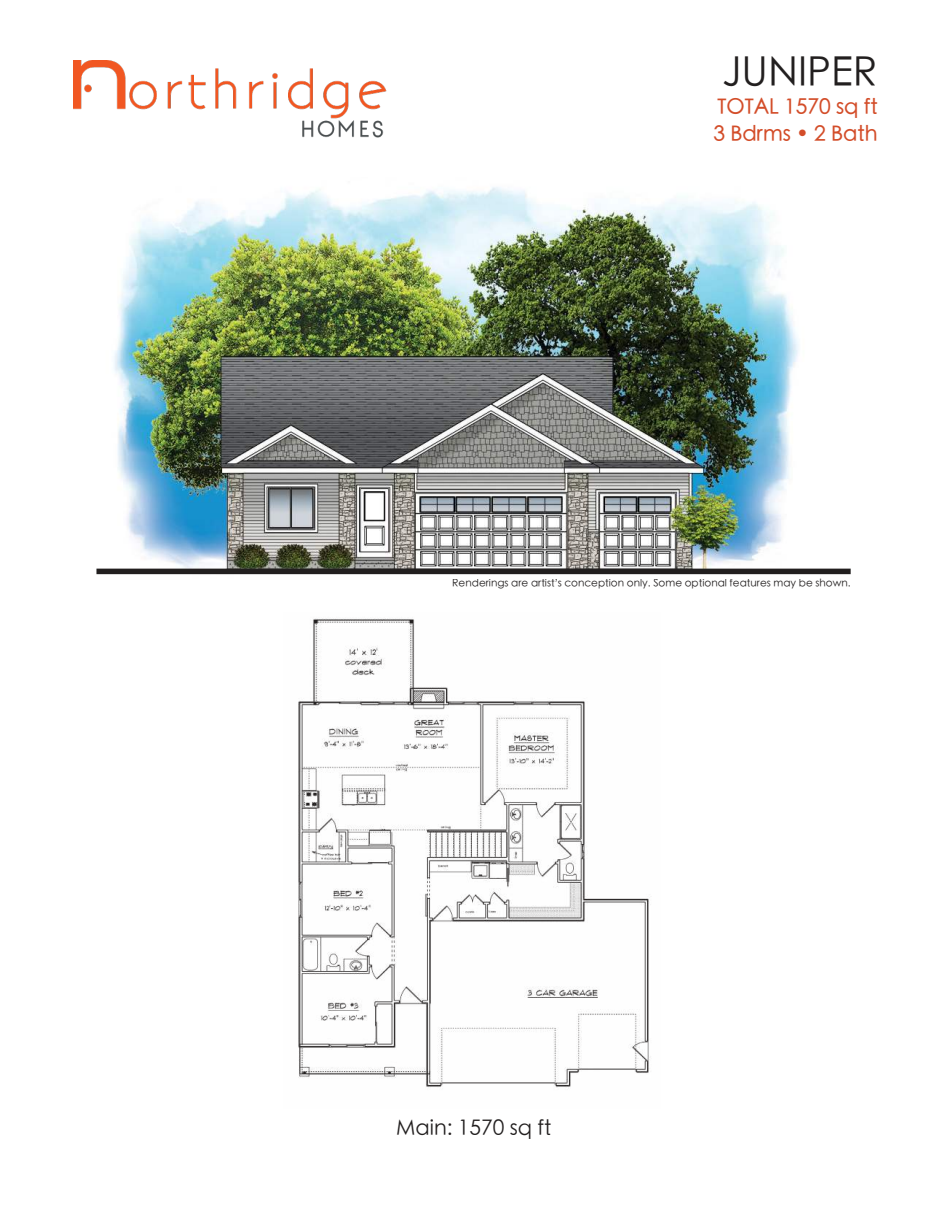
<style>
.page{position:relative;width:945px;height:1215px;background:#fff}
.page>*{position:absolute;margin:0;border:0;box-sizing:border-box;transform-origin:0 0}
.t1{font:300 40.5px "ST Heiti TC";color:#221f1f}
.t2{font:500 21px/27px "ST Heiti TC";color:#d34d29}
.t3{font:300 21px "ST Heiti TC";color:#221f1f}
.t4{font:300 10.5px "ST Heiti TC";color:#221f1f}
</style>
<div class="page">
<img style="left:74px;top:61px;width:313px;height:77px">
<img style="left:298px;top:618px;width:352px;height:470px">
<img style="left:96px;top:187px;width:713px;height:388px">
<div style="left:96px;top:569px;width:755px;height:5px;background:#221f1f"></div>
<h1 class="t1" style="left:722px;top:38px;width:157px">JUNIPER</h1>
<h2 class="t2" style="left:714px;top:93px;width:165px">TOTAL 1570 sq ft<br>3 Bdrms • 2 Bath</h2>
<p class="t4" style="left:452px;top:574px;width:400px">Renderings are artist’s conception only. Some optional features may be shown.</p>
<h2 class="t3" style="left:396px;top:1110px;width:156px">Main: 1570 sq ft</h2>
</div>
